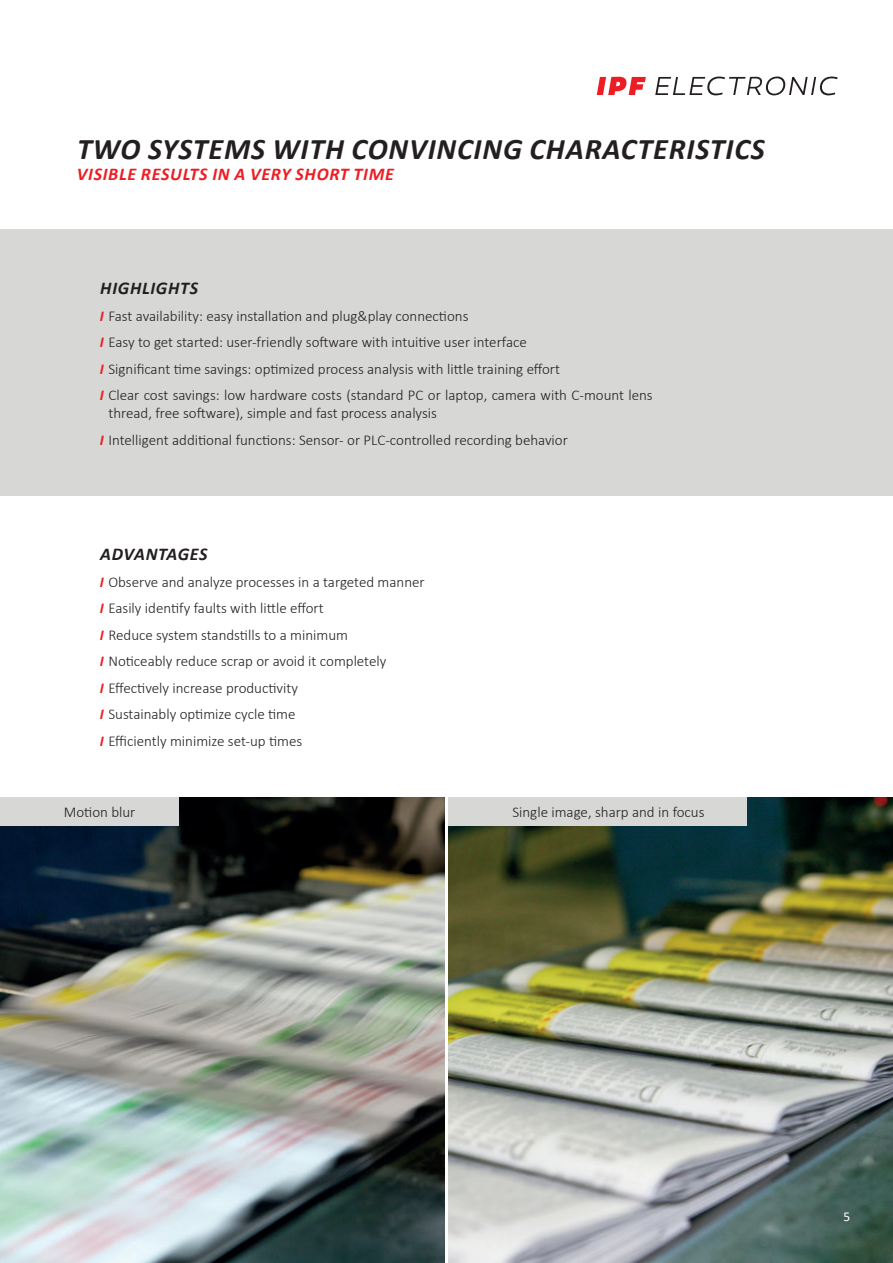
<style>
.page{position:relative;width:893px;height:1263px;background:#fff}
.page>*{position:absolute;margin:0;border:0;box-sizing:border-box;transform-origin:0 0}
.t1{font:italic 700 30px "Calibri";letter-spacing:.03em;color:#231f20}
.t2{font:italic 700 18px "Calibri";letter-spacing:.04em;color:#ee1d23}
.t3{font:italic 700 18px "Calibri";letter-spacing:.04em;color:#231f20}
.t4{font:300 15px/26.5px "Calibri";color:#231f20}
.t5{font:13.5px "Calibri";color:#fff}
.s1{font-weight:700;font-style:italic;color:#ee1d23}
</style>
<div class="page">
<img style="left:449px;top:797px;width:444px;height:466px">
<img style="left:0;top:797px;width:444px;height:466px">
<svg style="left:655px;top:77px;width:183px;height:18px"></svg>
<svg style="left:597px;top:77px;width:49px;height:18px"></svg>
<div style="left:0;top:230px;width:893px;height:266px;background:#d7d7d5"></div>
<div style="left:449px;top:797px;width:298px;height:28px;background:#d7d7d5"></div>
<div style="left:0;top:797px;width:178px;height:28px;background:#d7d7d5"></div>
<h1 class="t1" style="left:77px;top:127px;width:689px">TWO SYSTEMS WITH CONVINCING CHARACTERISTICS</h1>
<p class="t2" style="left:77px;top:161px;width:319px">VISIBLE RESULTS IN A VERY SHORT TIME</p>
<p class="t3" style="left:100px;top:275px;width:99px">HIGHLIGHTS</p>
<p class="t4" style="left:100px;top:302px;width:554px"><span class="s1">I</span> Fast availability: easy installation and plug&amp;play connections<br><span class="s1">I</span> Easy to get started: user-friendly software with intuitive user interface<br><span class="s1">I</span> Significant time savings: optimized process analysis with little training effort<br><span class="s1">I</span> Clear cost savings: low hardware costs (standard PC or laptop, camera with C-mount lens</p>
<p class="t4" style="left:100px;top:400px;width:469px;text-indent:9px">thread, free software), simple and fast process analysis<br><span class="s1">I</span> Intelligent additional functions: Sensor- or PLC-controlled recording behavior</p>
<p class="t3" style="left:100px;top:541px;width:109px">ADVANTAGES</p>
<p class="t4" style="left:100px;top:568px;width:326px"><span class="s1">I</span> Observe and analyze processes in a targeted manner <span class="s1">I</span> Easily identify faults with little effort<br><span class="s1">I</span> Reduce system standstills to a minimum<br><span class="s1">I</span> Noticeably reduce scrap or avoid it completely<br><span class="s1">I</span> Effectively increase productivity<br><span class="s1">I</span> Sustainably optimize cycle time<br><span class="s1">I</span> Efficiently minimize set-up times</p>
<p class="t4" style="left:64px;top:799px;width:73px">Motion blur</p>
<p class="t4" style="left:512px;top:799px;width:194px">Single image, sharp and in focus</p>
<p class="t5" style="left:844px;top:1207px;width:8px">5</p>
</div>
